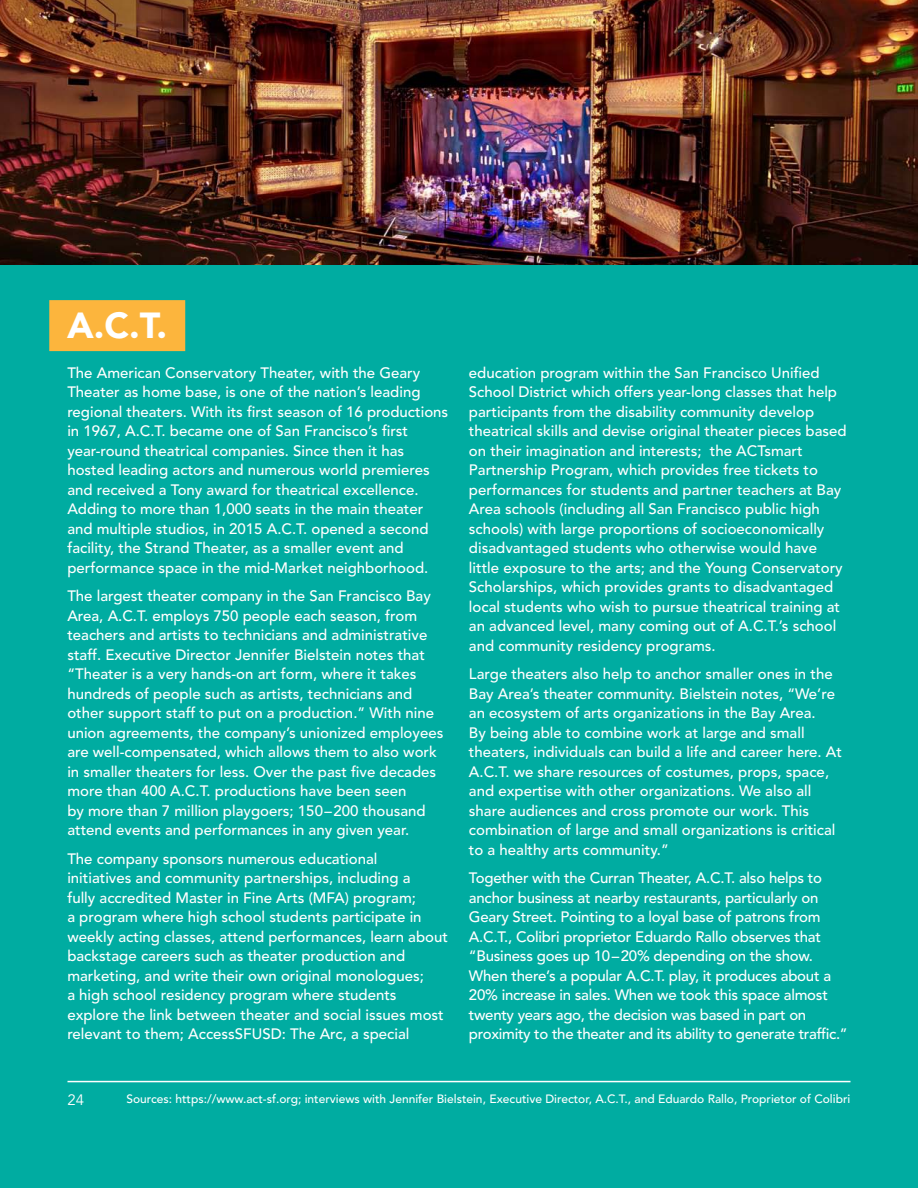
<style>
.page{position:relative;width:918px;height:1188px;background:#00aca1}
.page>*{position:absolute;margin:0;border:0;box-sizing:border-box;transform-origin:0 0}
.Insight_Heading_1{font:900 36px "Avenir LT Std";color:#fff}
.Spotlight_Insight_Bo{font:500 15px/19.5px "Avenir LT Std";color:#fff}
.t1{font:15px "Avenir LT Std";color:#fff}
.Graph_Source{font:500 12px "Avenir LT Std";color:#fff}
</style>
<div class="page">
<hr style="left:68px;top:1081px;width:782px;height:1px;background:#fff">
<img style="left:0;top:0;width:918px;height:264px">
<div style="left:49px;top:300px;width:136px;height:51px;background:#fcb53d"></div>
<p class="Insight_Heading_1" style="left:67px;top:303px;width:101px">A.C.T.</p>
<p class="Spotlight_Insight_Bo" style="left:67px;top:363px;width:382px">The American Conservatory Theater, with the Geary Theater as home base, is one of the nation’s leading regional theaters. With its first season of 16 productions in 1967, A.C.T. became one of San Francisco’s first year-round theatrical companies. Since then it has hosted leading actors and numerous world premieres and received a Tony award for theatrical excellence.<br>Adding to more than 1,000 seats in the main theater and multiple studios, in 2015 A.C.T. opened a second facility, the Strand Theater, as a smaller event and performance space in the mid-Market neighborhood.</p>
<p class="Spotlight_Insight_Bo" style="left:67px;top:587px;width:378px">The largest theater company in the San Francisco Bay Area, A.C.T. employs 750 people each season, from teachers and artists to technicians and administrative staff. Executive Director Jennifer Bielstein notes that “Theater is a very hands-on art form, where it takes hundreds of people such as artists, technicians and other support staff to put on a production.” With nine union agreements, the company’s unionized employees are well-compensated, which allows them to also work in smaller theaters for less. Over the past five decades more than 400 A.C.T. productions have been seen<br>by more than 7 million playgoers; 150–200 thousand attend events and performances in any given year.</p>
<p class="Spotlight_Insight_Bo" style="left:67px;top:849px;width:382px">The company sponsors numerous educational<br>initiatives and community partnerships, including a<br>fully accredited Master in Fine Arts (MFA) program;<br>a program where high school students participate in weekly acting classes, attend performances, learn about backstage careers such as theater production and marketing, and write their own original monologues;<br>a high school residency program where students explore the link between theater and social issues most relevant to them; AccessSFUSD: The Arc, a special</p>
<p class="Spotlight_Insight_Bo" style="left:469px;top:363px;width:379px">education program within the San Francisco Unified School District which offers year-long classes that help participants from the disability community develop theatrical skills and devise original theater pieces based on their imagination and interests; the ACTsmart Partnership Program, which provides free tickets to performances for students and partner teachers at Bay Area schools (including all San Francisco public high schools) with large proportions of socioeconomically disadvantaged students who otherwise would have little exposure to the arts; and the Young Conservatory Scholarships, which provides grants to disadvantaged local students who wish to pursue theatrical training at an advanced level, many coming out of A.C.T.’s school and community residency programs.</p>
<p class="Spotlight_Insight_Bo" style="left:469px;top:665px;width:375px">Large theaters also help to anchor smaller ones in the Bay Area’s theater community. Bielstein notes, “We’re an ecosystem of arts organizations in the Bay Area.<br>By being able to combine work at large and small theaters, individuals can build a life and career here. At A.C.T. we share resources of costumes, props, space, and expertise with other organizations. We also all share audiences and cross promote our work. This combination of large and small organizations is critical to a healthy arts community.”</p>
<p class="Spotlight_Insight_Bo" style="left:469px;top:869px;width:380px">Together with the Curran Theater, A.C.T. also helps to anchor business at nearby restaurants, particularly on Geary Street. Pointing to a loyal base of patrons from A.C.T., Colibri proprietor Eduardo Rallo observes that “Business goes up 10–20% depending on the show.<br>When there’s a popular A.C.T. play, it produces about a 20% increase in sales. When we took this space almost twenty years ago, the decision was based in part on proximity to the theater and its ability to generate traffic.”</p>
<p class="t1" style="left:68px;top:1091px;width:18px">24</p>
<p class="Graph_Source" style="left:126px;top:1091px;width:725px">Sources: https://www.act-sf.org; interviews with Jennifer Bielstein, Executive Director, A.C.T., and Eduardo Rallo, Proprietor of Colibri</p>
</div>
